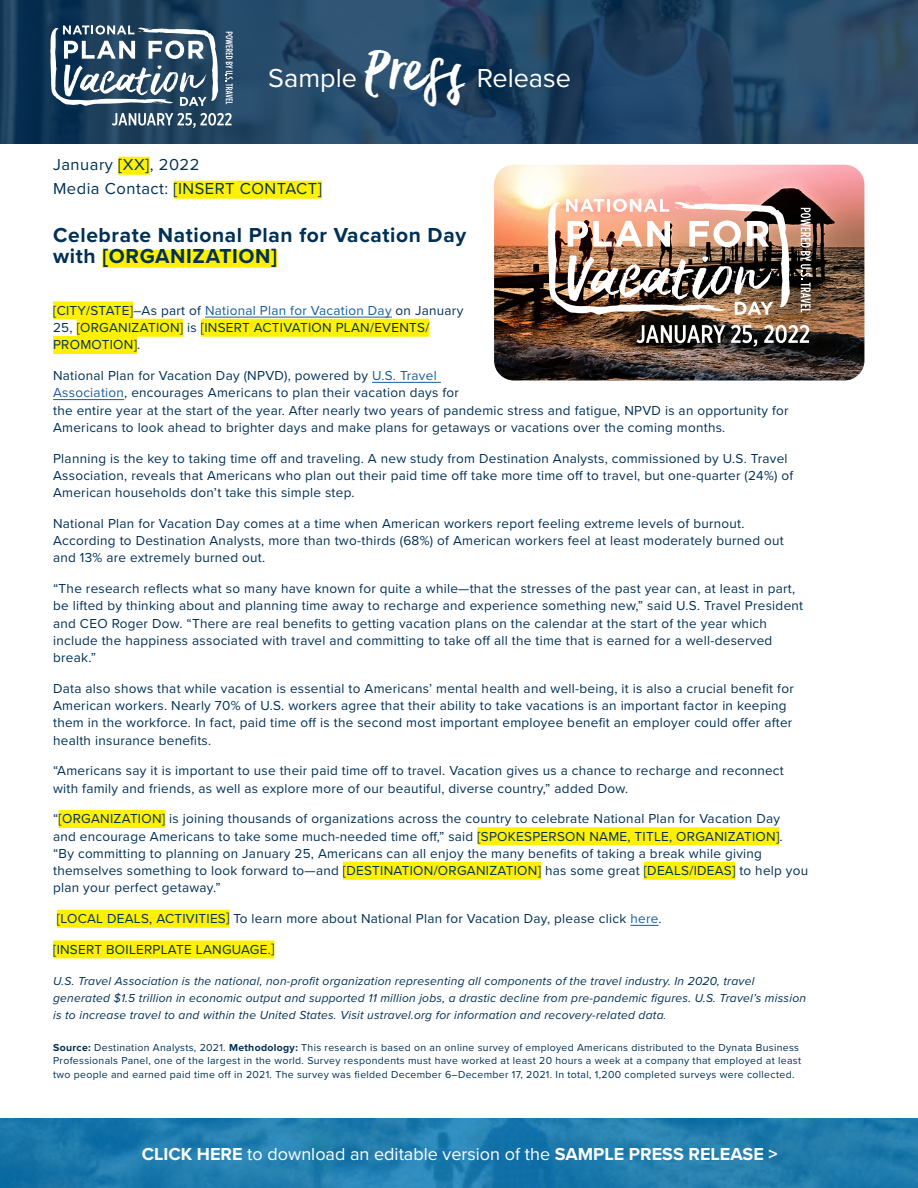
<style>
.page{position:relative;width:918px;height:1188px;background:#fff}
.page>*{position:absolute;margin:0;border:0;box-sizing:border-box;transform-origin:0 0}
.t1{font:27px "Proxima Nova";color:#fff}
.t2{font:700 21px/21px "Proxima Nova";letter-spacing:.03em;color:#003055}
.t3{font:18px "Proxima Nova";color:#fff}
.t4{font:16.5px "Proxima Nova";letter-spacing:.03em;color:#003055}
.t5{font:13.5px/17.2px "Proxima Nova";letter-spacing:.02em;color:#003055}
.t6{font:italic 12px/17.2px "Proxima Nova";letter-spacing:.02em;color:#003055}
.t7{font:10.5px/13.5px "Proxima Nova";letter-spacing:.03em;color:#003055}
.s1{font-family:"Delirium";font-size:48px}
.s2{color:#175d9e}
.s3{font-size:10.5px}
.s4{font-weight:700}
</style>
<div class="page">
<svg style="left:0;top:0;width:918px;height:144px;background:#224564"></svg>
<svg style="left:50px;top:25px;width:168px;height:81px"></svg>
<svg style="left:226px;top:32px;width:7px;height:72px"></svg>
<svg style="left:112px;top:113px;width:120px;height:15px"></svg>
<img style="left:494px;top:165px;width:370px;height:216px">
<div style="left:118px;top:157px;width:32px;height:18px;background:#fff101"></div>
<div style="left:174px;top:181px;width:148px;height:18px;background:#fff101"></div>
<div style="left:102px;top:250px;width:175px;height:18px;background:#fff101"></div>
<div style="left:53px;top:301px;width:80px;height:18px;background:#fff101"></div>
<hr style="left:205px;top:317px;width:187px;height:1px;background:#175d9e">
<div style="left:77px;top:319px;width:106px;height:18px;background:#fff101"></div>
<div style="left:201px;top:319px;width:228px;height:18px;background:#fff101"></div>
<div style="left:53px;top:336px;width:84px;height:18px;background:#fff101"></div>
<hr style="left:372px;top:382px;width:69px;height:1px;background:#175d9e">
<hr style="left:53px;top:399px;width:71px;height:1px;background:#175d9e">
<div style="left:59px;top:810px;width:106px;height:18px;background:#fff101"></div>
<div style="left:477px;top:827px;width:303px;height:18px;background:#fff101"></div>
<div style="left:343px;top:862px;width:198px;height:18px;background:#fff101"></div>
<div style="left:644px;top:862px;width:92px;height:18px;background:#fff101"></div>
<div style="left:57px;top:910px;width:173px;height:18px;background:#fff101"></div>
<svg style="left:630px;top:925px;width:29px;height:1px"></svg>
<div style="left:53px;top:940px;width:221px;height:18px;background:#fff101"></div>
<svg style="left:0;top:1119px;width:918px;height:69px;background:#1f7bad"></svg>
<img style="left:548px;top:199px;width:242px;height:116px">
<svg style="left:801px;top:208px;width:10px;height:104px"></svg>
<svg style="left:636px;top:325px;width:89px;height:18px"></svg>
<svg style="left:731px;top:325px;width:26px;height:22px"></svg>
<svg style="left:764px;top:325px;width:45px;height:18px"></svg>
<p class="t1" style="left:268px;top:58px;width:304px">Sample <span class="s1">Press</span> Release</p>
<p class="t4" style="left:53px;top:152px;width:148px">January [XX], 2022</p>
<p class="t4" style="left:53px;top:176px;width:270px">Media Contact: [INSERT CONTACT]</p>
<p class="t2" style="left:53px;top:226px;width:415px">Celebrate National Plan for Vacation Day with [ORGANIZATION]</p>
<p class="t5" style="left:53px;top:301px;width:412px">[CITY/STATE]–As part of <span class="s2">National Plan for Vacation Day</span> on January<br>25, [ORGANIZATION] is [INSERT ACTIVATION PLAN/EVENTS/<br>PROMOTION].</p>
<p class="t5" style="left:53px;top:367px;width:737px">National Plan for Vacation Day (NPVD), powered by <span class="s2">U.S. Travel<br>Association</span>, encourages Americans to plan their vacation days for<br>the entire year at the start of the year. After nearly two years of pandemic stress and fatigue, NPVD is an opportunity for Americans to look ahead to brighter days and make plans for getaways or vacations over the coming months.</p>
<p class="t5" style="left:53px;top:449px;width:742px">Planning is the key to taking time off and traveling. A new study from Destination Analysts, commissioned by U.S. Travel<br>Association, reveals that Americans who plan out their paid time off take more time off to travel, but one-quarter (24%) of<br>American households don’t take this simple step.</p>
<p class="t5" style="left:53px;top:514px;width:732px">National Plan for Vacation Day comes at a time when American workers report feeling extreme levels of burnout.<br>According to Destination Analysts, more than two-thirds (68%) of American workers feel at least moderately burned out and 13% are extremely burned out.</p>
<p class="t5" style="left:53px;top:580px;width:752px">“The research reflects what so many have known for quite a while—that the stresses of the past year can, at least in part, be lifted by thinking about and planning time away to recharge and experience something new,” said U.S. Travel President and CEO Roger Dow. “There are real benefits to getting vacation plans on the calendar at the start of the year which include the happiness associated with travel and committing to take off all the time that is earned for a well-deserved break.”</p>
<p class="t5" style="left:53px;top:679px;width:742px">Data also shows that while vacation is essential to Americans’ mental health and well-being, it is also a crucial benefit for American workers. Nearly 70% of U.S. workers agree that their ability to take vacations is an important factor in keeping them in the workforce. In fact, paid time off is the second most important employee benefit an employer could offer after health insurance benefits.</p>
<p class="t5" style="left:53px;top:762px;width:732px">“Americans say it is important to use their paid time off to travel. Vacation gives us a chance to recharge and reconnect with family and friends, as well as explore more of our beautiful, diverse country,” added Dow.</p>
<p class="t5" style="left:53px;top:810px;width:757px">“[ORGANIZATION] is joining thousands of organizations across the country to celebrate National Plan for Vacation Day<br>and encourage Americans to take some much-needed time off,” said [SPOKESPERSON NAME, TITLE, ORGANIZATION].<br>“By committing to planning on January 25, Americans can all enjoy the many benefits of taking a break while giving themselves something to look forward to—and [DESTINATION/ORGANIZATION] has some great [DEALS/IDEAS] to help you plan your perfect getaway.”</p>
<p class="t5" style="left:57px;top:910px;width:606px">[LOCAL DEALS, ACTIVITIES] To learn more about National Plan for Vacation Day, please click <span class="s2">here</span>.</p>
<p class="t5" style="left:53px;top:940px;width:223px">[INSERT BOILERPLATE LANGUAGE.]</p>
<p class="t6" style="left:53px;top:972px;width:754px">U.S. Travel Association is the national, non-profit organization representing all components of the travel industry. In 2020, travel generated $1.5 trillion in economic output and supported 11 million jobs, a drastic decline from pre-pandemic figures. U.S. Travel’s mission is to increase travel to and within the United States. Visit ustravel.org for information and recovery-related data<span class="s3">.</span></p>
<p class="t7" style="left:53px;top:1040px;width:750px"><span class="s4">Source:</span> Destination Analysts, 2021. <span class="s4">Methodology:</span> This research is based on an online survey of employed Americans distributed to the Dynata Business<br>Professionals Panel, one of the largest in the world. Survey respondents must have worked at least 20 hours a week at a company that employed at least two people and earned paid time off in 2021. The survey was fielded December 6–December 17, 2021. In total, 1,200 completed surveys were collected.</p>
<p class="t3" style="left:142px;top:1141px;width:637px"><span class="s4">CLICK HERE</span> to download an editable version of the <span class="s4">SAMPLE PRESS RELEASE &gt;</span></p>
</div>
